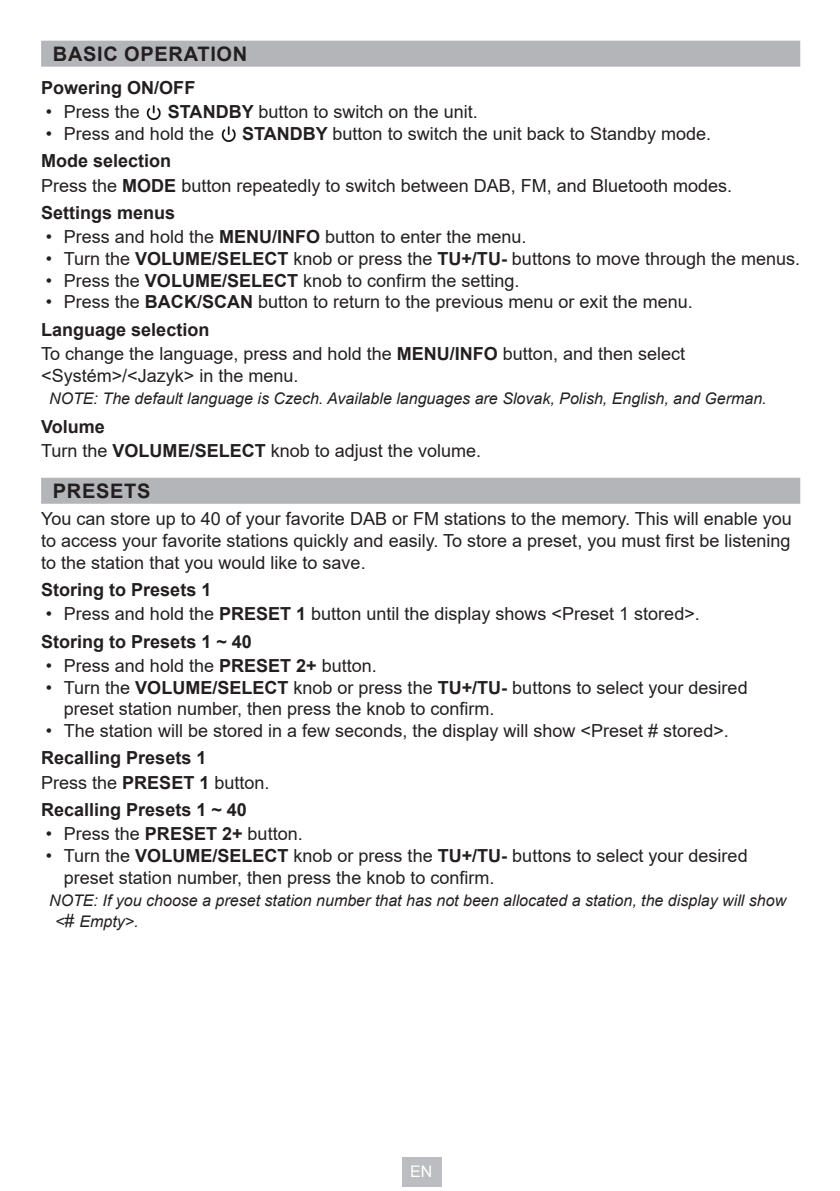
<style>
.page{position:relative;width:840px;height:1191px;background:#fff}
.page>*{position:absolute;margin:0;border:0;box-sizing:border-box;transform-origin:0 0}
.TOC_Title_GREY{font:700 20px "Arial";letter-spacing:.035em;color:#231f20}
._3_Text{font:18px/21.6px "Arial";color:#231f20}
._4_Tučný_text{font:700 18px "Arial";color:#231f20}
.Note{font:italic 16px/21.6px "Arial";color:#231f20}
.t1{font:16px "Arial";color:#fff}
.s1{font-weight:700}
.s2{font-style:normal;font-size:18px}
</style>
<div class="page">
<div style="left:401px;top:1157px;width:40px;height:29px;background:#bcbdc0"></div>
<div style="left:41px;top:41px;width:758px;height:26px;background:#b4b5b8"></div>
<div style="left:41px;top:478px;width:758px;height:26px;background:#b4b5b8"></div>
<img style="left:146px;top:105px;width:15px;height:15px">
<img style="left:221px;top:126px;width:15px;height:16px">
<p class="TOC_Title_GREY" style="left:53px;top:40px;width:196px">BASIC OPERATION</p>
<p class="_4_Tučný_text" style="left:41px;top:75px;width:156px">Powering ON/OFF</p>
<p class="_3_Text" style="left:46px;top:101px;width:96px">• Press the</p>
<p class="_3_Text" style="left:168px;top:101px;width:311px"><span class="s1">STANDBY</span> button to switch on the unit.</p>
<p class="_3_Text" style="left:46px;top:123px;width:170px">• Press and hold the</p>
<p class="_3_Text" style="left:242px;top:123px;width:470px"><span class="s1">STANDBY</span> button to switch the unit back to Standby mode.</p>
<p class="_4_Tučný_text" style="left:41px;top:148px;width:132px">Mode selection</p>
<p class="_3_Text" style="left:41px;top:174px;width:692px">Press the <span class="s1">MODE</span> button repeatedly to switch between DAB, FM, and Bluetooth modes.</p>
<p class="_4_Tučný_text" style="left:41px;top:200px;width:136px">Settings menus</p>
<p class="_3_Text" style="left:46px;top:226px;width:482px">• Press and hold the <span class="s1">MENU/INFO</span> button to enter the menu.</p>
<p class="_3_Text" style="left:46px;top:248px;width:755px">• Turn the <span class="s1">VOLUME/SELECT</span> knob or press the <span class="s1">TU+/TU-</span> buttons to move through the menus.</p>
<p class="_3_Text" style="left:46px;top:269px;width:475px">• Press the <span class="s1">VOLUME/SELECT</span> knob to confirm the setting.</p>
<p class="_3_Text" style="left:46px;top:291px;width:648px">• Press the <span class="s1">BACK/SCAN</span> button to return to the previous menu or exit the menu.</p>
<p class="_4_Tučný_text" style="left:41px;top:316px;width:170px">Language selection</p>
<p class="_3_Text" style="left:41px;top:343px;width:645px">To change the language, press and hold the <span class="s1">MENU/INFO</span> button, and then select &lt;Systém&gt;/&lt;Jazyk&gt; in the menu.</p>
<p class="Note" style="left:49px;top:387px;width:718px">NOTE: The default language is Czech. Available languages are Slovak, Polish, English, and German.</p>
<p class="_4_Tučný_text" style="left:41px;top:413px;width:65px">Volume</p>
<p class="_3_Text" style="left:41px;top:440px;width:441px">Turn the <span class="s1">VOLUME/SELECT</span> knob to adjust the volume.</p>
<p class="TOC_Title_GREY" style="left:53px;top:477px;width:99px">PRESETS</p>
<p class="_3_Text" style="left:41px;top:508px;width:752px;text-align:justify">You can store up to 40 of your favorite DAB or FM stations to the memory. This will enable you to access your favorite stations quickly and easily. To store a preset, you must first be listening to the station that you would like to save.</p>
<p class="_4_Tučný_text" style="left:41px;top:577px;width:172px">Storing to Presets 1</p>
<p class="_3_Text" style="left:46px;top:603px;width:655px">• Press and hold the <span class="s1">PRESET 1</span> button until the display shows &lt;Preset 1 stored&gt;.</p>
<p class="_4_Tučný_text" style="left:41px;top:628px;width:212px">Storing to Presets 1 ~ 40</p>
<p class="_3_Text" style="left:46px;top:655px;width:332px">• Press and hold the <span class="s1">PRESET 2+</span> button.</p>
<p class="_3_Text" style="left:64px;top:676px;width:685px;text-indent:-18px">• Turn the <span class="s1">VOLUME/SELECT</span> knob or press the <span class="s1">TU+/TU-</span> buttons to select your desired preset station number, then press the knob to confirm.</p>
<p class="_3_Text" style="left:46px;top:719px;width:684px">• The station will be stored in a few seconds, the display will show &lt;Preset # stored&gt;.</p>
<p class="_4_Tučný_text" style="left:41px;top:745px;width:167px">Recalling Presets 1</p>
<p class="_3_Text" style="left:41px;top:771px;width:230px">Press the <span class="s1">PRESET 1</span> button.</p>
<p class="_4_Tučný_text" style="left:41px;top:797px;width:207px">Recalling Presets 1 ~ 40</p>
<p class="_3_Text" style="left:46px;top:823px;width:258px">• Press the <span class="s1">PRESET 2+</span> button.</p>
<p class="_3_Text" style="left:64px;top:844px;width:685px;text-indent:-18px">• Turn the <span class="s1">VOLUME/SELECT</span> knob or press the <span class="s1">TU+/TU-</span> buttons to select your desired preset station number, then press the knob to confirm.</p>
<p class="Note" style="left:55px;top:889px;width:732px;text-indent:-6px">NOTE: If you choose a preset station number that has not been allocated a station, the display will show &lt;<span class="s2">#</span> Empty&gt;.</p>
<p class="t1" style="left:410px;top:1160px;width:24px">EN</p>
</div>
